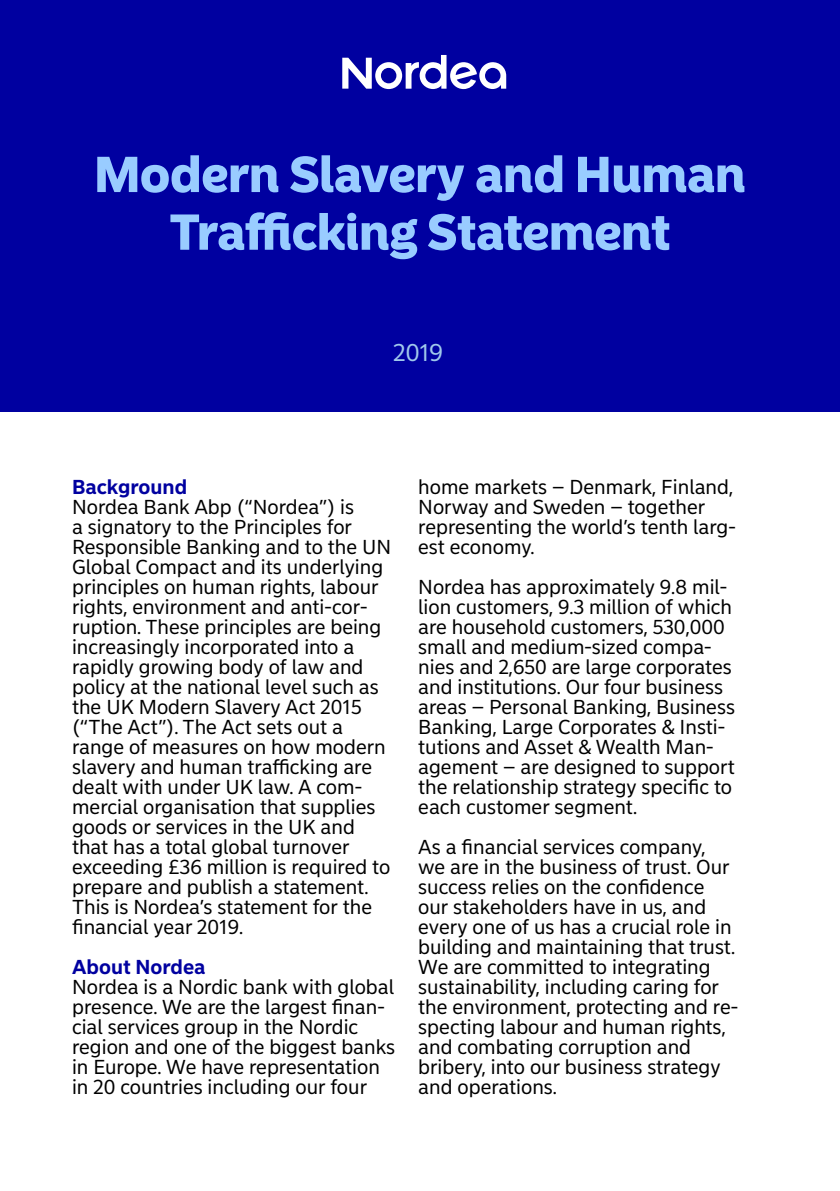
<style>
.page{position:relative;width:840px;height:1191px;background:#fff}
.page>*{position:absolute;margin:0;border:0;box-sizing:border-box;transform-origin:0 0}
.t1{font:900 50px "Nordea Sans Large";color:#9cf}
.t2{font:24px "Nordea Sans Large";color:#a0c9eb}
.t3{font:20px/20px "Nordea Sans Small";color:#000}
.t4{font:700 20px "Nordea Sans Small";color:#0000a0}
</style>
<div class="page">
<div style="left:0;top:0;width:839px;height:411px;background:#0000a0"></div>
<svg style="left:342px;top:55px;width:164px;height:34px"></svg>
<p class="t1" style="left:94px;top:144px;width:652px">Modern Slavery and Human</p>
<p class="t1" style="left:169px;top:202px;width:502px">Trafficking Statement</p>
<p class="t2" style="left:393px;top:338px;width:51px">2019</p>
<p class="t4" style="left:72px;top:475px;width:117px">Background</p>
<p class="t3" style="left:72px;top:497px;width:320px">Nordea Bank Abp (“Nordea”) is<br>a signatory to the Principles for<br>Responsible Banking and to the UN<br>Global Compact and its underlying principles on human rights, labour rights, environment and anti-cor&shy;ruption. These principles are being increasingly incorporated into a rapidly growing body of law and policy at the national level such as the UK Modern Slavery Act 2015 (“The Act”). The Act sets out a range of measures on how modern slavery and human trafficking are dealt with under UK law. A com&shy;mercial organisation that supplies goods or services in the UK and that has a total global turnover exceeding £36 million is required to prepare and publish a statement.<br>This is Nordea’s statement for the financial year 2019.</p>
<p class="t4" style="left:72px;top:955px;width:135px">About Nordea</p>
<p class="t3" style="left:72px;top:977px;width:324px">Nordea is a Nordic bank with global presence. We are the largest finan&shy;cial services group in the Nordic region and one of the biggest banks in Europe. We have representation in 20 countries including our four</p>
<p class="t3" style="left:418px;top:477px;width:319px">home markets – Denmark, Finland,<br>Norway and Sweden – together representing the world’s tenth larg&shy;est economy.</p>
<p class="t3" style="left:418px;top:577px;width:318px">Nordea has approximately 9.8 mil&shy;lion customers, 9.3 million of which are household customers, 530,000 small and medium-sized compa&shy;nies and 2,650 are large corporates and institutions. Our four business areas – Personal Banking, Business Banking, Large Corporates &amp; Insti&shy;tutions and Asset &amp; Wealth Man&shy;agement – are designed to support the relationship strategy specific to each customer segment.</p>
<p class="t3" style="left:418px;top:837px;width:321px">As a financial services company,<br>we are in the business of trust. Our success relies on the confidence our stakeholders have in us, and every one of us has a crucial role in building and maintaining that trust.<br>We are committed to integrating sustainability, including caring for the environment, protecting and re&shy;specting labour and human rights, and combating corruption and bribery, into our business strategy and operations.</p>
</div>
